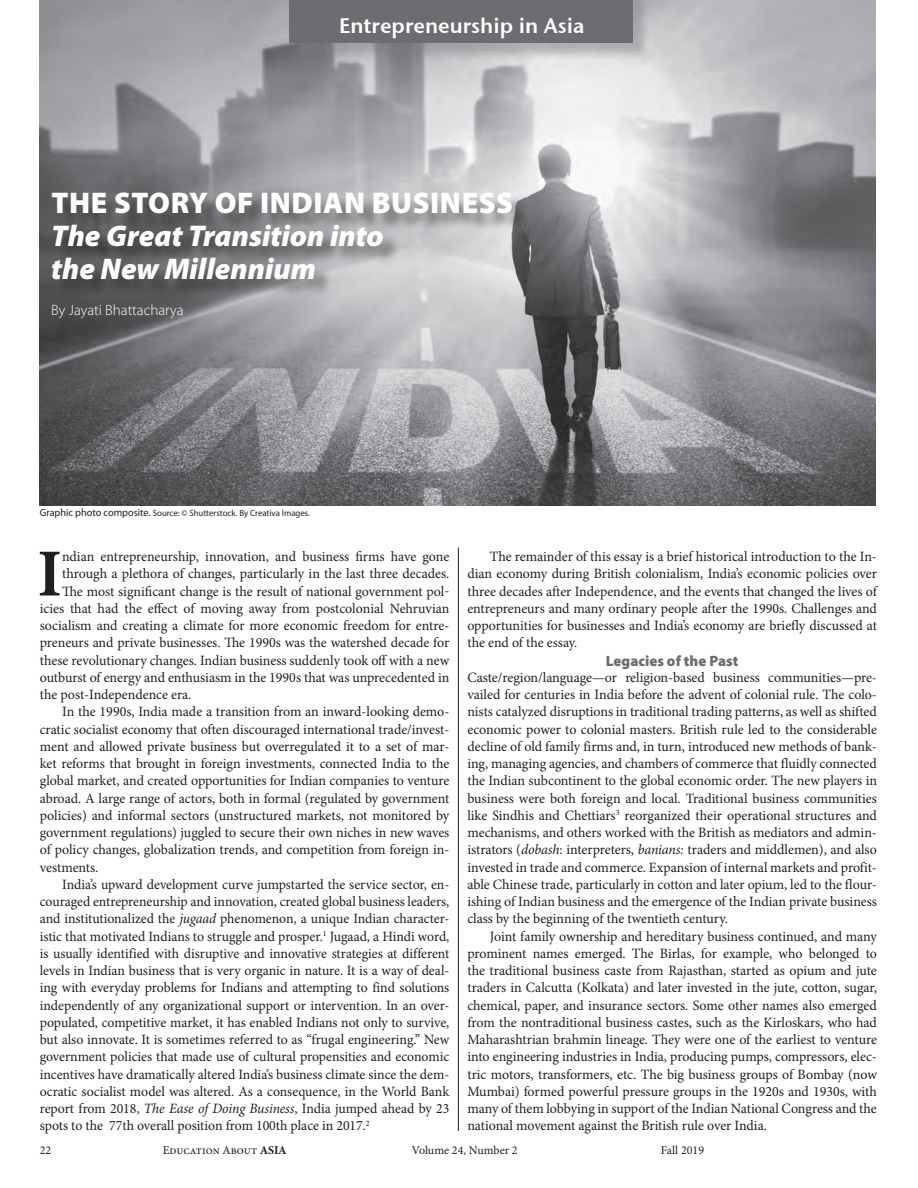
<style>
.page{position:relative;width:918px;height:1188px;background:#fff}
.page>*{position:absolute;margin:0;border:0;box-sizing:border-box;transform-origin:0 0}
.t1{font:700 67.35px "Minion Pro";color:#231f20}
.t2{font:italic 900 30px/33px "Myriad Pro";color:#fff}
.t3{font:900 30px "Myriad Pro";letter-spacing:.02em;color:#fff}
.t4{font:21px "Stone Sans Sem ITCTT Semi";color:#fff}
.t5{font:300 15px "Myriad Pro";color:#fff}
.t6{font:900 15px "Myriad Pro";color:#6c6d70}
.t7{font:14.25px/17.2px "Minion Pro";color:#231f20;text-align:justify}
.t8{font:12px "Minion Pro";color:#231f20}
.t9{font:9px "Myriad Pro";color:#231f20}
.s1{font-size:10.5px}
.s2{font-style:italic}
.s3{font-weight:700}
</style>
<div class="page">
<img style="left:40px;top:0;width:836px;height:505px">
<hr style="left:458px;top:548px;width:1px;height:583px;background:#231f20">
<div style="left:55px;top:195px;width:476px;height:141px;background:#231f20;opacity:.5"></div>
<div style="left:291px;top:0;width:361px;height:61px;background:#808285;opacity:.48"></div>
<div style="left:289px;top:0;width:344px;height:43px;background:#6c6d70"></div>
<h3 class="t4" style="left:339px;top:8px;width:247px">Entrepreneurship in Asia</h3>
<h2 class="t3" style="left:52px;top:183px;width:463px">THE STORY OF INDIAN BUSINESS</h2>
<h2 class="t2" style="left:51px;top:218px;width:334px">The Great Transition into the New Millennium</h2>
<p class="t5" style="left:51px;top:301px;width:134px">By Jayati Bhattacharya</p>
<p class="t9" style="left:40px;top:507px;width:272px"><span class="s1">Graphic photo composite.</span> Source: © Shutterstock. By Creativa Images.</p>
<h1 class="t1" style="left:37px;top:527px;width:26px">I</h1>
<p class="t7" style="left:62px;top:548px;width:389px">ndian entrepreneurship, innovation, and business firms have gone</p>
<p class="t7" style="left:62px;top:565px;width:389px">through a plethora of changes, particularly in the last three decades.</p>
<p class="t7" style="left:62px;top:582px;width:389px">The most significant change is the result of national government pol-</p>
<p class="t7" style="left:40px;top:600px;width:411px">icies that had the effect of moving away from postcolonial Nehruvian</p>
<p class="t7" style="left:40px;top:617px;width:411px">socialism and creating a climate for more economic freedom for entre-</p>
<p class="t7" style="left:40px;top:634px;width:411px">preneurs and private businesses. The 1990s was the watershed decade for</p>
<p class="t7" style="left:40px;top:651px;width:411px">these revolutionary changes. Indian business suddenly took off with a new</p>
<p class="t7" style="left:40px;top:669px;width:411px">outburst of energy and enthusiasm in the 1990s that was unprecedented in</p>
<p class="t7" style="left:40px;top:686px;width:153px">the post-Independence era.</p>
<p class="t7" style="left:62px;top:703px;width:389px">In the 1990s, India made a transition from an inward-looking demo-</p>
<p class="t7" style="left:40px;top:720px;width:411px">cratic socialist economy that often discouraged international trade/invest-</p>
<p class="t7" style="left:40px;top:738px;width:411px">ment and allowed private business but overregulated it to a set of mar-</p>
<p class="t7" style="left:40px;top:755px;width:411px">ket reforms that brought in foreign investments, connected India to the</p>
<p class="t7" style="left:40px;top:772px;width:411px">global market, and created opportunities for Indian companies to venture</p>
<p class="t7" style="left:40px;top:789px;width:411px">abroad. A large range of actors, both in formal (regulated by government</p>
<p class="t7" style="left:40px;top:807px;width:411px">policies) and informal sectors (unstructured markets, not monitored by</p>
<p class="t7" style="left:40px;top:824px;width:411px">government regulations) juggled to secure their own niches in new waves</p>
<p class="t7" style="left:40px;top:841px;width:411px">of policy changes, globalization trends, and competition from foreign in-</p>
<p class="t7" style="left:40px;top:858px;width:60px">vestments.</p>
<p class="t7" style="left:62px;top:876px;width:389px">India’s upward development curve jumpstarted the service sector, en-</p>
<p class="t7" style="left:40px;top:893px;width:411px">couraged entrepreneurship and innovation, created global business leaders,</p>
<p class="t7" style="left:40px;top:910px;width:411px">and institutionalized the <span class="s2">jugaad</span> phenomenon, a unique Indian character-</p>
<p class="t7" style="left:40px;top:927px;width:411px">istic that motivated Indians to struggle and prosper.<sup>1</sup> Jugaad, a Hindi word,</p>
<p class="t7" style="left:40px;top:945px;width:411px">is usually identified with disruptive and innovative strategies at different</p>
<p class="t7" style="left:40px;top:962px;width:411px">levels in Indian business that is very organic in nature. It is a way of deal-</p>
<p class="t7" style="left:40px;top:979px;width:411px">ing with everyday problems for Indians and attempting to find solutions</p>
<p class="t7" style="left:40px;top:996px;width:411px">independently of any organizational support or intervention. In an over-</p>
<p class="t7" style="left:40px;top:1014px;width:411px">populated, competitive market, it has enabled Indians not only to survive,</p>
<p class="t7" style="left:40px;top:1031px;width:411px">but also innovate. It is sometimes referred to as “frugal engineering.” New</p>
<p class="t7" style="left:40px;top:1048px;width:411px">government policies that made use of cultural propensities and economic</p>
<p class="t7" style="left:40px;top:1065px;width:411px">incentives have dramatically altered India’s business climate since the dem-</p>
<p class="t7" style="left:40px;top:1083px;width:411px">ocratic socialist model was altered. As a consequence, in the World Bank</p>
<p class="t7" style="left:40px;top:1100px;width:411px">report from 2018, <span class="s2">The Ease of Doing Business</span>, India jumped ahead by 23</p>
<p class="t7" style="left:40px;top:1117px;width:332px">spots to the 77th overall position from 100th place in 2017.<sup>2</sup></p>
<p class="t7" style="left:467px;top:548px;width:411px;text-indent:22px">The remainder of this essay is a brief historical introduction to the In&shy;dian economy during British colonialism, India’s economic policies over three decades after Independence, and the events that changed the lives of entrepreneurs and many ordinary people after the 1990s. Challenges and opportunities for businesses and India’s economy are briefly discussed at the end of the essay.</p>
<p class="t6" style="left:606px;top:651px;width:134px">Legacies of the Past</p>
<p class="t7" style="left:467px;top:669px;width:411px">Caste/region/language—or religion-based business communities—pre&shy;vailed for centuries in India before the advent of colonial rule. The colo&shy;nists catalyzed disruptions in traditional trading patterns, as well as shifted economic power to colonial masters. British rule led to the considerable decline of old family firms and, in turn, introduced new methods of bank&shy;ing, managing agencies, and chambers of commerce that fluidly connected the Indian subcontinent to the global economic order. The new players in business were both foreign and local. Traditional business communities like Sindhis and Chettiars<sup>3</sup> reorganized their operational structures and mechanisms, and others worked with the British as mediators and admin&shy;istrators (<span class="s2">dobash</span>: interpreters, <span class="s2">banians:</span> traders and middlemen), and also invested in trade and commerce. Expansion of internal markets and profit&shy;able Chinese trade, particularly in cotton and later opium, led to the flour&shy;ishing of Indian business and the emergence of the Indian private business class by the beginning of the twentieth century.</p>
<p class="t7" style="left:467px;top:927px;width:411px;text-indent:22px">Joint family ownership and hereditary business continued, and many prominent names emerged. The Birlas, for example, who belonged to the traditional business caste from Rajasthan, started as opium and jute traders in Calcutta (Kolkata) and later invested in the jute, cotton, sugar, chemical, paper, and insurance sectors. Some other names also emerged from the nontraditional business castes, such as the Kirloskars, who had Maharashtrian brahmin lineage. They were one of the earliest to venture into engineering industries in India, producing pumps, compressors, elec&shy;tric motors, transformers, etc. The big business groups of Bombay (now Mumbai) formed powerful pressure groups in the 1920s and 1930s, with many of them lobbying in support of the Indian National Congress and the national movement against the British rule over India.</p>
<p class="t8" style="left:40px;top:1142px;width:13px">22</p>
<p class="t8" style="left:163px;top:1142px;width:125px">Education About <span class="s3">ASIA</span></p>
<p class="t8" style="left:412px;top:1142px;width:107px">Volume 24, Number 2</p>
<p class="t8" style="left:661px;top:1142px;width:45px">Fall 2019</p>
</div>
